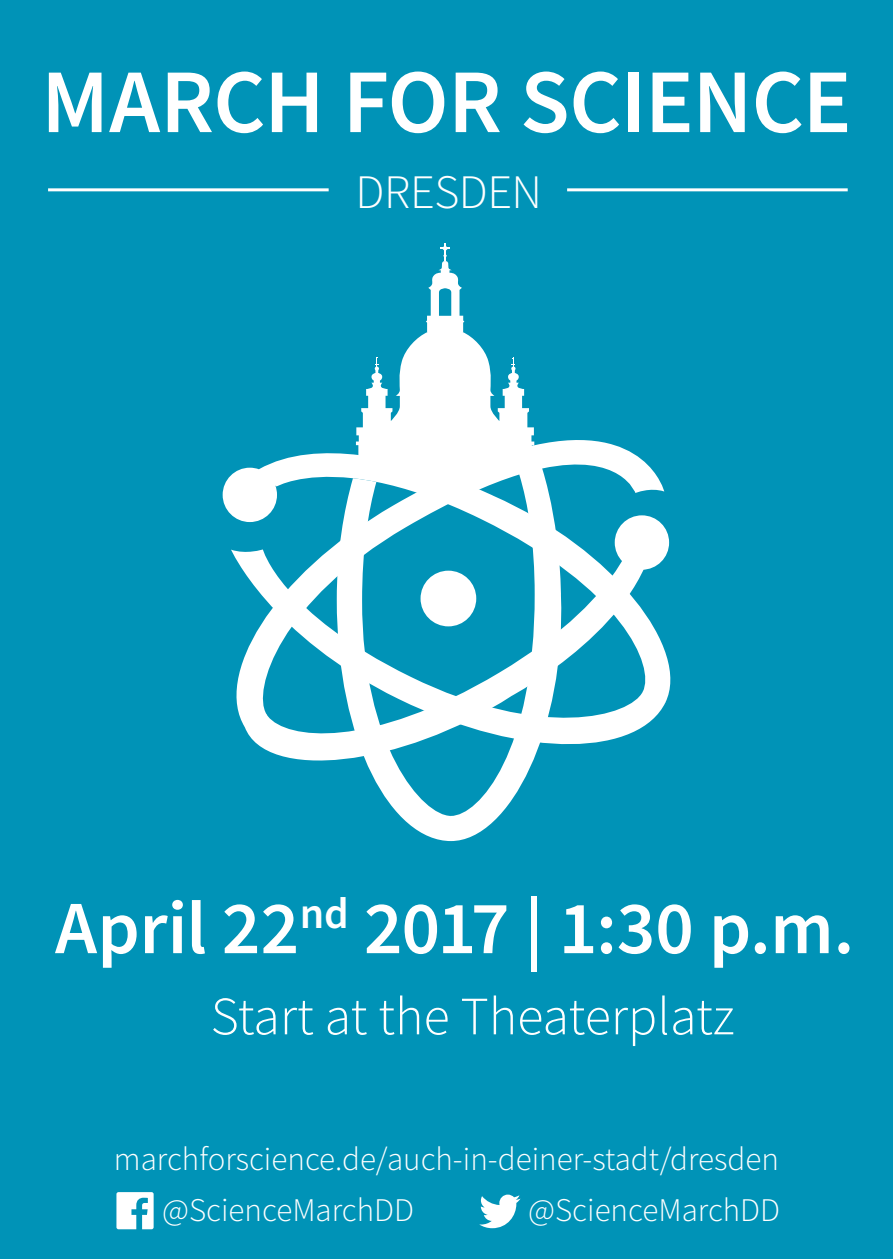
<style>
.page{position:relative;width:893px;height:1259px;background:#0093b7}
.page>*{position:absolute;margin:0;border:0;box-sizing:border-box;transform-origin:0 0}
.t1{font:600 90.9px "Source Sans Pro";letter-spacing:-.01em;color:#fff}
.t2{font:600 75.3px "Source Sans Pro";letter-spacing:-.005em;color:#fff}
.t3{font:300 54px "Source Sans Pro";color:#fff}
.t4{font:300 48px "Source Sans Pro";letter-spacing:-.005em;color:#fff}
.t5{font:300 33px "Source Sans Pro";color:#fff}
</style>
<div class="page">
<hr style="left:48px;top:188px;width:281px;height:3px;background:#fff">
<hr style="left:567px;top:188px;width:281px;height:3px;background:#fff">
<svg style="left:116px;top:1192px;width:38px;height:37px"></svg>
<svg style="left:222px;top:440px;width:407px;height:59px"></svg>
<svg style="left:534px;top:445px;width:32px;height:6px"></svg>
<svg style="left:223px;top:451px;width:448px;height:252px"></svg>
<svg style="left:245px;top:519px;width:410px;height:30px"></svg>
<svg style="left:231px;top:549px;width:434px;height:212px"></svg>
<svg style="left:337px;top:244px;width:197px;height:597px"></svg>
<svg style="left:479px;top:1194px;width:42px;height:34px"></svg>
<h1 class="t1" style="left:41px;top:42px;width:812px">MARCH FOR SCIENCE</h1>
<h3 class="t4" style="left:355px;top:162px;width:188px">DRESDEN</h3>
<h2 class="t2" style="left:55px;top:878px;width:801px">April 22<sup>nd</sup> 2017 | 1:30 p.m.</h2>
<h3 class="t3" style="left:211px;top:983px;width:525px">Start at the Theaterplatz</h3>
<p class="t5" style="left:114px;top:1139px;width:667px">marchforscience.de/auch-in-deiner-stadt/dresden</p>
<p class="t5" style="left:162px;top:1189px;width:253px">@ScienceMarchDD</p>
<p class="t5" style="left:528px;top:1189px;width:253px">@ScienceMarchDD</p>
</div>
